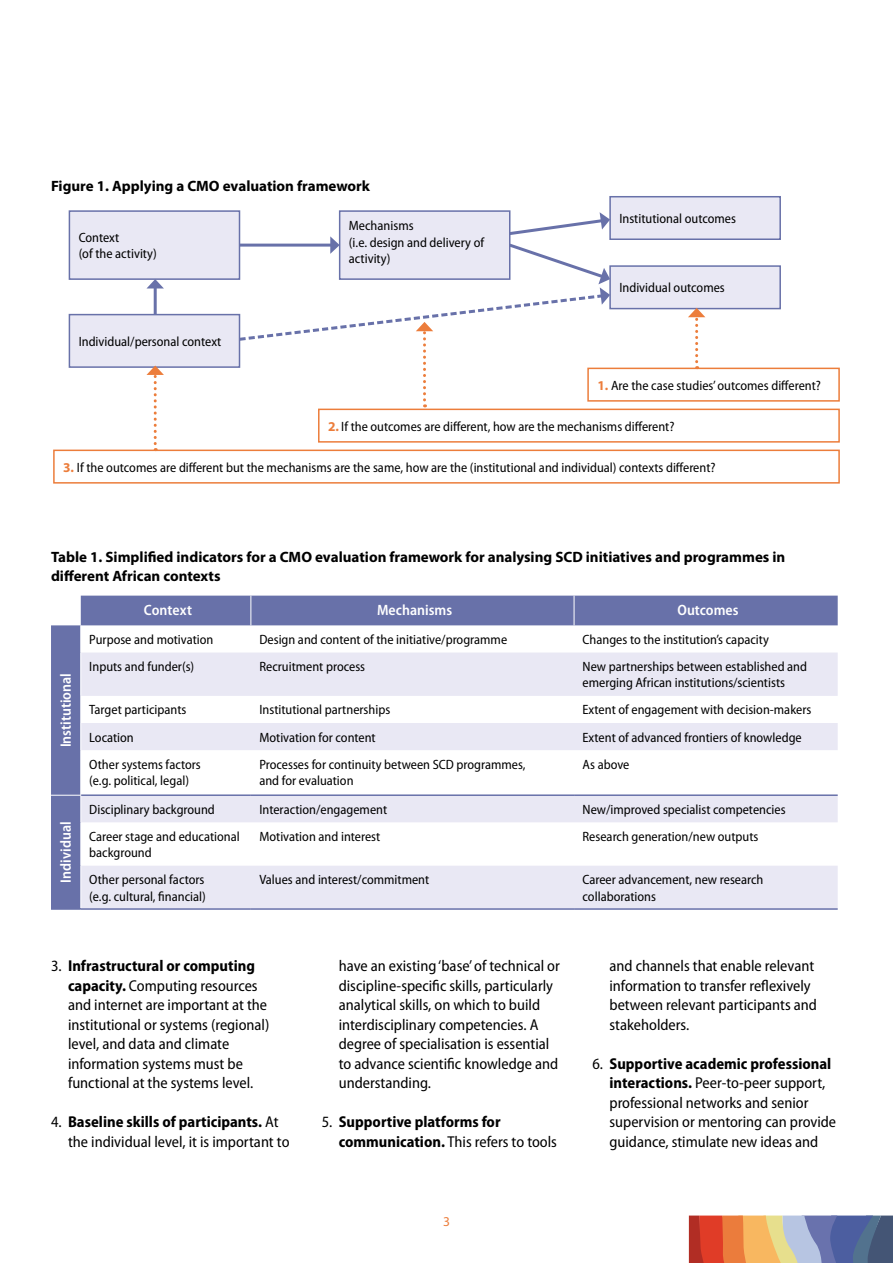
<style>
.page{position:relative;width:893px;height:1263px;background:#fff}
.page>*{position:absolute;margin:0;border:0;box-sizing:border-box;transform-origin:0 0}
.t1{font:semi-condensed 15.75px/19.5px "Myriad Pro";color:#000}
.t2{font:700 semi-condensed 15.75px/19.5px "Myriad Pro";color:#000}
.Table_title{font:700 15px/19.5px "Myriad Pro";color:#000}
.Table_header{font:600 semi-condensed 15px "Myriad Pro";color:#fff}
.Figure_title{font:700 15px "Myriad Pro";color:#000}
.Table_body{font:semi-condensed 13.5px/16.2px "Myriad Pro";color:#000}
.PAGE_NUMBER{font:13.5px "Myriad Pro";color:#ec7d3b}
.s1{font-weight:700;font-stretch:normal;color:#ec7d3b}
.s2{font-weight:700}
.s3{font-weight:400}
</style>
<div class="page">
<svg style="left:689px;top:1215px;width:204px;height:48px;background:#a6817c"></svg>
<svg style="left:51px;top:596px;width:787px;height:199px;fill:#6871a9"></svg>
<svg style="left:81px;top:652px;width:757px;height:256px;fill:#e9e8f4"></svg>
<div style="left:51px;top:795px;width:30px;height:114px;background:#6871a9"></div>
<svg style="left:250px;top:596px;width:1px;height:29px"></svg>
<svg style="left:574px;top:596px;width:1px;height:29px"></svg>
<svg style="left:80px;top:625px;width:1px;height:27px"></svg>
<hr style="left:80px;top:652px;width:1px;height:44px;background:#fff">
<svg style="left:80px;top:696px;width:1px;height:54px"></svg>
<hr style="left:80px;top:750px;width:1px;height:45px;background:#fff">
<hr style="left:51px;top:795px;width:30px;height:1px;background:#fff">
<svg style="left:80px;top:795px;width:1px;height:27px"></svg>
<hr style="left:80px;top:822px;width:1px;height:44px;background:#fff">
<hr style="left:80px;top:866px;width:1px;height:42px;background:#fff">
<hr style="left:81px;top:794px;width:170px;height:2px;background:#6871a9">
<hr style="left:251px;top:794px;width:323px;height:2px;background:#6871a9">
<hr style="left:574px;top:794px;width:264px;height:2px;background:#6871a9">
<hr style="left:81px;top:908px;width:170px;height:2px;background:#6871a9">
<hr style="left:251px;top:908px;width:323px;height:2px;background:#6871a9">
<hr style="left:574px;top:908px;width:264px;height:2px;background:#6871a9">
<hr style="left:51px;top:908px;width:30px;height:2px;background:#6871a9">
<div style="left:53px;top:450px;width:787px;height:34px;border:2px solid #ec7d3b"></div>
<div style="left:69px;top:315px;width:170px;height:52px;background:#e9e8f4"></div>
<div style="left:69px;top:314px;width:171px;height:54px;border:2px solid #6871a9"></div>
<div style="left:587px;top:368px;width:253px;height:34px;border:2px solid #ec7d3b"></div>
<div style="left:610px;top:197px;width:170px;height:42px;background:#e9e8f4"></div>
<div style="left:609px;top:196px;width:172px;height:44px;border:2px solid #6871a9"></div>
<div style="left:610px;top:266px;width:170px;height:43px;background:#e9e8f4"></div>
<div style="left:609px;top:265px;width:172px;height:44px;border:2px solid #6871a9"></div>
<div style="left:339px;top:210px;width:171px;height:70px;border:2px solid #6871a9"></div>
<div style="left:318px;top:409px;width:522px;height:34px;border:2px solid #ec7d3b"></div>
<div style="left:69px;top:211px;width:170px;height:68px;background:#e9e8f4"></div>
<div style="left:69px;top:210px;width:171px;height:70px;border:2px solid #6871a9"></div>
<hr style="left:154px;top:286px;width:3px;height:29px;background:#6871a9">
<svg style="left:146px;top:279px;width:18px;height:9px"></svg>
<svg style="left:146px;top:366px;width:18px;height:85px"></svg>
<svg style="left:236px;top:212px;width:374px;height:195px"></svg>
<svg style="left:688px;top:308px;width:17px;height:61px"></svg>
<p class="Figure_title" style="left:51px;top:176px;width:320px">Figure 1. Applying a CMO evaluation framework</p>
<p class="Table_body" style="left:79px;top:230px;width:80px">Context<br>(of the activity)</p>
<p class="Table_body" style="left:79px;top:334px;width:144px">Individual/personal context</p>
<p class="Table_body" style="left:349px;top:218px;width:137px">Mechanisms<br>(i.e. design and delivery of activity)</p>
<p class="Table_body" style="left:619px;top:211px;width:118px">Institutional outcomes</p>
<p class="Table_body" style="left:619px;top:280px;width:107px">Individual outcomes</p>
<p class="Table_body" style="left:597px;top:377px;width:225px"><span class="s1">1.</span> Are the case studies’ outcomes different?</p>
<p class="Table_body" style="left:328px;top:418px;width:348px"><span class="s1">2.</span> If the outcomes are different, how are the mechanisms different?</p>
<p class="Table_body" style="left:63px;top:459px;width:654px"><span class="s1">3.</span> If the outcomes are different but the mechanisms are the same, how are the (institutional and individual) contexts different?</p>
<p class="Table_title" style="left:51px;top:546px;width:736px">Table 1. Simplified indicators for a CMO evaluation framework for analysing SCD initiatives and programmes in different African contexts</p>
<p class="Table_header" style="left:144px;top:602px;width:50px">Context</p>
<p class="Table_header" style="left:377px;top:602px;width:77px">Mechanisms</p>
<p class="Table_header" style="left:677px;top:602px;width:63px">Outcomes</p>
<p class="Table_header" style="left:57px;top:747px;width:76px;rotate:-90deg">Institutional</p>
<p class="Table_header" style="left:57px;top:883px;width:63px;rotate:-90deg">Individual</p>
<p class="Table_body" style="left:89px;top:632px;width:126px">Purpose and motivation</p>
<p class="Table_body" style="left:259px;top:632px;width:249px">Design and content of the initiative/programme</p>
<p class="Table_body" style="left:583px;top:632px;width:188px">Changes to the institution’s capacity</p>
<p class="Table_body" style="left:89px;top:659px;width:107px">Inputs and funder(s)</p>
<p class="Table_body" style="left:259px;top:659px;width:107px">Recruitment process</p>
<p class="Table_body" style="left:583px;top:659px;width:226px">New partnerships between established and emerging African institutions/scientists</p>
<p class="Table_body" style="left:89px;top:702px;width:99px">Target participants</p>
<p class="Table_body" style="left:259px;top:702px;width:132px">Institutional partnerships</p>
<p class="Table_body" style="left:583px;top:702px;width:230px">Extent of engagement with decision-makers</p>
<p class="Table_body" style="left:89px;top:729px;width:46px">Location</p>
<p class="Table_body" style="left:259px;top:729px;width:118px">Motivation for content</p>
<p class="Table_body" style="left:583px;top:729px;width:221px">Extent of advanced frontiers of knowledge</p>
<p class="Table_body" style="left:89px;top:756px;width:113px">Other systems factors (e.g. political, legal)</p>
<p class="Table_body" style="left:259px;top:756px;width:268px">Processes for continuity between SCD programmes, and for evaluation</p>
<p class="Table_body" style="left:583px;top:756px;width:48px">As above</p>
<p class="Table_body" style="left:89px;top:801px;width:127px">Disciplinary background</p>
<p class="Table_body" style="left:259px;top:801px;width:129px">Interaction/engagement</p>
<p class="Table_body" style="left:583px;top:801px;width:205px">New/improved specialist competencies</p>
<p class="Table_body" style="left:89px;top:829px;width:152px">Career stage and educational background</p>
<p class="Table_body" style="left:259px;top:829px;width:122px">Motivation and interest</p>
<p class="Table_body" style="left:583px;top:829px;width:177px">Research generation/new outputs</p>
<p class="Table_body" style="left:89px;top:872px;width:118px">Other personal factors (e.g. cultural, financial)</p>
<p class="Table_body" style="left:259px;top:872px;width:171px">Values and interest/commitment</p>
<p class="Table_body" style="left:583px;top:872px;width:182px">Career advancement, new research collaborations</p>
<p class="t1" style="left:68px;top:956px;width:203px;text-indent:-17px">3. <span class="s2">Infrastructural or computing capacity.</span> Computing resources and internet are important at the institutional or systems (regional) level, and data and climate information systems must be functional at the systems level.</p>
<p class="t1" style="left:68px;top:1112px;width:223px;text-indent:-17px">4. <span class="s2">Baseline skills of participants.</span> At the individual level, it is important to</p>
<p class="t1" style="left:339px;top:956px;width:223px">have an existing ‘base’ of technical or discipline-specific skills, particularly analytical skills, on which to build interdisciplinary competencies. A degree of specialisation is essential to advance scientific knowledge and understanding.</p>
<p class="t2" style="left:339px;top:1112px;width:220px;text-indent:-17px"><span class="s3">5.</span> Supportive platforms for communication. <span class="s3">This refers to tools</span></p>
<p class="PAGE_NUMBER" style="left:443px;top:1213px;width:8px">3</p>
<p class="t1" style="left:609px;top:956px;width:209px">and channels that enable relevant information to transfer reflexively between relevant participants and stakeholders.</p>
<p class="t1" style="left:609px;top:1054px;width:228px;text-indent:-17px">6. <span class="s2">Supportive academic professional interactions.</span> Peer-to-peer support, professional networks and senior supervision or mentoring can provide guidance, stimulate new ideas and</p>
</div>
